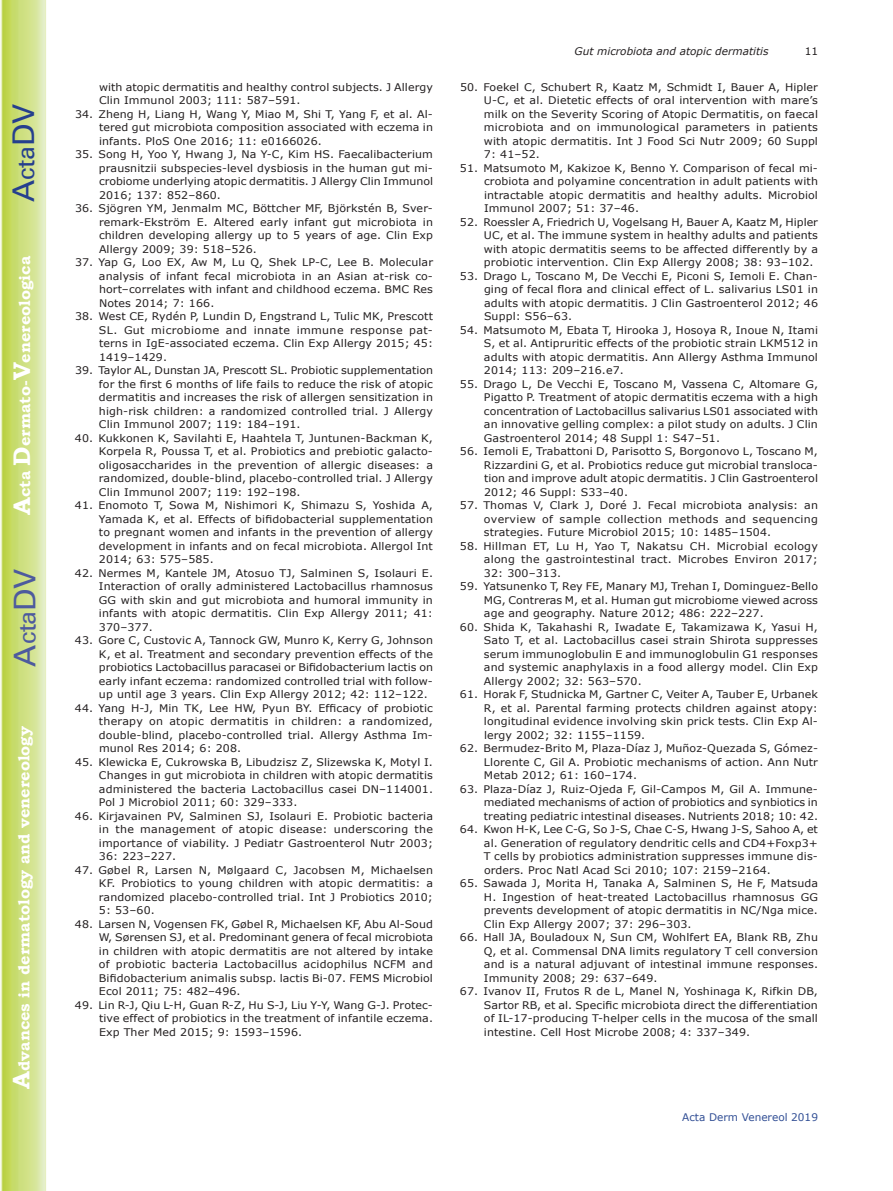
<style>
.page{position:relative;width:893px;height:1191px;background:#fff}
.page>*{position:absolute;margin:0;border:0;box-sizing:border-box;transform-origin:0 0}
.t1{font:30px "Univers";color:#4d5a9e}
.t2{font:30px "Univers";color:#253f8e}
.t3{font:700 15.75px "Bookman Old Style";color:#fff}
.t4{font:10.5px/13.5px "Verdana";letter-spacing:.01em;color:#231f20;text-align:justify;scale:1.05 1}
.t5{font:italic 10.5px "Verdana";color:#231f20}
.t6{font:10.5px "Verdana";color:#324f95}
.t7{font:10.5px "Verdana";letter-spacing:.01em;color:#231f20}
.s1{font-size:24px}
</style>
<div class="page">
<svg style="left:1px;top:0;width:45px;height:1191px;background:#cfe084"></svg>
<h1 class="t2" style="left:6px;top:202px;width:100px;rotate:-90deg">A<span class="s1">cta</span>DV</h1>
<h2 class="t3" style="left:15px;top:515px;width:260px;rotate:-90deg"><span class="s1">A</span>cta <span class="s1">D</span>ermato-<span class="s1">V</span>enereologica</h2>
<h1 class="t1" style="left:7px;top:666px;width:100px;rotate:-90deg">A<span class="s1">cta</span>DV</h1>
<h2 class="t3" style="left:15px;top:1088px;width:364px;rotate:-90deg"><span class="s1">A</span>dvances in dermatology and venereology</h2>
<p class="t4" style="left:99px;top:80px;width:320px">with atopic dermatitis and healthy control subjects. J Allergy<br>Clin Immunol 2003; 111: 587–591.</p>
<p class="t4" style="left:99px;top:107px;width:320px;text-indent:-24px">34. Zheng H, Liang H, Wang Y, Miao M, Shi T, Yang F, et al. Al&shy;tered gut microbiota composition associated with eczema in infants. PloS One 2016; 11: e0166026.</p>
<p class="t4" style="left:99px;top:147px;width:320px;text-indent:-24px">35. Song H, Yoo Y, Hwang J, Na Y-C, Kim HS. Faecalibacterium prausnitzii subspecies-level dysbiosis in the human gut mi&shy;crobiome underlying atopic dermatitis. J Allergy Clin Immunol 2016; 137: 852–860.</p>
<p class="t4" style="left:99px;top:201px;width:320px;text-indent:-24px">36. Sjögren YM, Jenmalm MC, Böttcher MF, Björkstén B, Sver&shy;remark-Ekström E. Altered early infant gut microbiota in children developing allergy up to 5 years of age. Clin Exp Allergy 2009; 39: 518–526.</p>
<p class="t4" style="left:99px;top:255px;width:320px;text-indent:-24px">37. Yap G, Loo EX, Aw M, Lu Q, Shek LP-C, Lee B. Molecular analysis of infant fecal microbiota in an Asian at-risk co&shy;hort–correlates with infant and childhood eczema. BMC Res Notes 2014; 7: 166.</p>
<p class="t4" style="left:99px;top:309px;width:320px;text-indent:-24px">38. West CE, Rydén P, Lundin D, Engstrand L, Tulic MK, Prescott SL. Gut microbiome and innate immune response pat&shy;terns in IgE-associated eczema. Clin Exp Allergy 2015; 45:<br>1419–1429.</p>
<p class="t4" style="left:99px;top:363px;width:320px;text-indent:-24px">39. Taylor AL, Dunstan JA, Prescott SL. Probiotic supplementation for the first 6 months of life fails to reduce the risk of atopic dermatitis and increases the risk of allergen sensitization in high-risk children: a randomized controlled trial. J Allergy Clin Immunol 2007; 119: 184–191.</p>
<p class="t4" style="left:99px;top:431px;width:320px;text-indent:-24px">40. Kukkonen K, Savilahti E, Haahtela T, Juntunen-Backman K, Korpela R, Poussa T, et al. Probiotics and prebiotic galacto&shy;oligosaccharides in the prevention of allergic diseases: a randomized, double-blind, placebo-controlled trial. J Allergy Clin Immunol 2007; 119: 192–198.</p>
<p class="t4" style="left:99px;top:498px;width:320px;text-indent:-24px">41. Enomoto T, Sowa M, Nishimori K, Shimazu S, Yoshida A, Yamada K, et al. Effects of bifidobacterial supplementation to pregnant women and infants in the prevention of allergy development in infants and on fecal microbiota. Allergol Int 2014; 63: 575–585.</p>
<p class="t4" style="left:99px;top:566px;width:320px;text-indent:-24px">42. Nermes M, Kantele JM, Atosuo TJ, Salminen S, Isolauri E.<br>Interaction of orally administered Lactobacillus rhamnosus GG with skin and gut microbiota and humoral immunity in infants with atopic dermatitis. Clin Exp Allergy 2011; 41:<br>370–377.</p>
<p class="t4" style="left:99px;top:633px;width:320px;text-indent:-24px">43. Gore C, Custovic A, Tannock GW, Munro K, Kerry G, Johnson K, et al. Treatment and secondary prevention effects of the probiotics Lactobacillus paracasei or Bifidobacterium lactis on early infant eczema: randomized controlled trial with follow&shy;up until age 3 years. Clin Exp Allergy 2012; 42: 112–122.</p>
<p class="t4" style="left:99px;top:701px;width:320px;text-indent:-24px">44. Yang H-J, Min TK, Lee HW, Pyun BY. Efficacy of probiotic therapy on atopic dermatitis in children: a randomized, double-blind, placebo-controlled trial. Allergy Asthma Im&shy;munol Res 2014; 6: 208.</p>
<p class="t4" style="left:99px;top:755px;width:320px;text-indent:-24px">45. Klewicka E, Cukrowska B, Libudzisz Z, Slizewska K, Motyl I.<br>Changes in gut microbiota in children with atopic dermatitis administered the bacteria Lactobacillus casei DN–114001.<br>Pol J Microbiol 2011; 60: 329–333.</p>
<p class="t4" style="left:99px;top:809px;width:320px;text-indent:-24px">46. Kirjavainen PV, Salminen SJ, Isolauri E. Probiotic bacteria in the management of atopic disease: underscoring the importance of viability. J Pediatr Gastroenterol Nutr 2003; 36: 223–227.</p>
<p class="t4" style="left:99px;top:863px;width:320px;text-indent:-24px">47. Gøbel R, Larsen N, Mølgaard C, Jacobsen M, Michaelsen KF. Probiotics to young children with atopic dermatitis: a randomized placebo-controlled trial. Int J Probiotics 2010; 5: 53–60.</p>
<p class="t4" style="left:99px;top:917px;width:320px;text-indent:-24px">48. Larsen N, Vogensen FK, Gøbel R, Michaelsen KF, Abu Al-Soud W, Sørensen SJ, et al. Predominant genera of fecal microbiota in children with atopic dermatitis are not altered by intake of probiotic bacteria Lactobacillus acidophilus NCFM and Bifidobacterium animalis subsp. lactis Bi-07. FEMS Microbiol Ecol 2011; 75: 482–496.</p>
<p class="t4" style="left:99px;top:998px;width:320px;text-indent:-24px">49. Lin R-J, Qiu L-H, Guan R-Z, Hu S-J, Liu Y-Y, Wang G-J. Protec&shy;tive effect of probiotics in the treatment of infantile eczema.<br>Exp Ther Med 2015; 9: 1593–1596.</p>
<p class="t5" style="left:575px;top:44px;width:195px">Gut microbiota and atopic dermatitis</p>
<p class="t7" style="left:805px;top:44px;width:15px">11</p>
<p class="t4" style="left:484px;top:80px;width:320px;text-indent:-24px">50. Foekel C, Schubert R, Kaatz M, Schmidt I, Bauer A, Hipler U-C, et al. Dietetic effects of oral intervention with mare’s milk on the Severity Scoring of Atopic Dermatitis, on faecal microbiota and on immunological parameters in patients with atopic dermatitis. Int J Food Sci Nutr 2009; 60 Suppl 7: 41–52.</p>
<p class="t4" style="left:484px;top:161px;width:320px;text-indent:-24px">51. Matsumoto M, Kakizoe K, Benno Y. Comparison of fecal mi&shy;crobiota and polyamine concentration in adult patients with intractable atopic dermatitis and healthy adults. Microbiol Immunol 2007; 51: 37–46.</p>
<p class="t4" style="left:484px;top:215px;width:320px;text-indent:-24px">52. Roessler A, Friedrich U, Vogelsang H, Bauer A, Kaatz M, Hipler UC, et al. The immune system in healthy adults and patients with atopic dermatitis seems to be affected differently by a probiotic intervention. Clin Exp Allergy 2008; 38: 93–102.</p>
<p class="t4" style="left:484px;top:269px;width:320px;text-indent:-24px">53. Drago L, Toscano M, De Vecchi E, Piconi S, Iemoli E. Chan&shy;ging of fecal flora and clinical effect of L. salivarius LS01 in adults with atopic dermatitis. J Clin Gastroenterol 2012; 46<br>Suppl: S56–63.</p>
<p class="t4" style="left:484px;top:323px;width:320px;text-indent:-24px">54. Matsumoto M, Ebata T, Hirooka J, Hosoya R, Inoue N, Itami S, et al. Antipruritic effects of the probiotic strain LKM512 in adults with atopic dermatitis. Ann Allergy Asthma Immunol 2014; 113: 209–216.e7.</p>
<p class="t4" style="left:484px;top:377px;width:320px;text-indent:-24px">55. Drago L, De Vecchi E, Toscano M, Vassena C, Altomare G, Pigatto P. Treatment of atopic dermatitis eczema with a high concentration of Lactobacillus salivarius LS01 associated with an innovative gelling complex: a pilot study on adults. J Clin Gastroenterol 2014; 48 Suppl 1: S47–51.</p>
<p class="t4" style="left:484px;top:444px;width:320px;text-indent:-24px">56. Iemoli E, Trabattoni D, Parisotto S, Borgonovo L, Toscano M, Rizzardini G, et al. Probiotics reduce gut microbial transloca&shy;tion and improve adult atopic dermatitis. J Clin Gastroenterol 2012; 46 Suppl: S33–40.</p>
<p class="t4" style="left:484px;top:498px;width:320px;text-indent:-24px">57. Thomas V, Clark J, Doré J. Fecal microbiota analysis: an overview of sample collection methods and sequencing strategies. Future Microbiol 2015; 10: 1485–1504.</p>
<p class="t4" style="left:484px;top:539px;width:320px;text-indent:-24px">58. Hillman ET, Lu H, Yao T, Nakatsu CH. Microbial ecology along the gastrointestinal tract. Microbes Environ 2017; 32: 300–313.</p>
<p class="t4" style="left:484px;top:579px;width:320px;text-indent:-24px">59. Yatsunenko T, Rey FE, Manary MJ, Trehan I, Dominguez-Bello MG, Contreras M, et al. Human gut microbiome viewed across age and geography. Nature 2012; 486: 222–227.</p>
<p class="t4" style="left:484px;top:620px;width:320px;text-indent:-24px">60. Shida K, Takahashi R, Iwadate E, Takamizawa K, Yasui H, Sato T, et al. Lactobacillus casei strain Shirota suppresses serum immunoglobulin E and immunoglobulin G1 responses and systemic anaphylaxis in a food allergy model. Clin Exp Allergy 2002; 32: 563–570.</p>
<p class="t4" style="left:484px;top:687px;width:320px;text-indent:-24px">61. Horak F, Studnicka M, Gartner C, Veiter A, Tauber E, Urbanek R, et al. Parental farming protects children against atopy: longitudinal evidence involving skin prick tests. Clin Exp Al&shy;lergy 2002; 32: 1155–1159.</p>
<p class="t4" style="left:484px;top:741px;width:320px;text-indent:-24px">62. Bermudez-Brito M, Plaza-Díaz J, Muñoz-Quezada S, Gómez-Llorente C, Gil A. Probiotic mechanisms of action. Ann Nutr Metab 2012; 61: 160–174.</p>
<p class="t4" style="left:484px;top:782px;width:320px;text-indent:-24px">63. Plaza-Díaz J, Ruiz-Ojeda F, Gil-Campos M, Gil A. Immune&shy;mediated mechanisms of action of probiotics and synbiotics in treating pediatric intestinal diseases. Nutrients 2018; 10: 42.</p>
<p class="t4" style="left:484px;top:822px;width:320px;text-indent:-24px">64. Kwon H-K, Lee C-G, So J-S, Chae C-S, Hwang J-S, Sahoo A, et al. Generation of regulatory dendritic cells and CD4+Foxp3+ T cells by probiotics administration suppresses immune dis&shy;orders. Proc Natl Acad Sci 2010; 107: 2159–2164.</p>
<p class="t4" style="left:484px;top:876px;width:320px;text-indent:-24px">65. Sawada J, Morita H, Tanaka A, Salminen S, He F, Matsuda H. Ingestion of heat-treated Lactobacillus rhamnosus GG prevents development of atopic dermatitis in NC/Nga mice.<br>Clin Exp Allergy 2007; 37: 296–303.</p>
<p class="t4" style="left:484px;top:930px;width:320px;text-indent:-24px">66. Hall JA, Bouladoux N, Sun CM, Wohlfert EA, Blank RB, Zhu Q, et al. Commensal DNA limits regulatory T cell conversion and is a natural adjuvant of intestinal immune responses.<br>Immunity 2008; 29: 637–649.</p>
<p class="t4" style="left:484px;top:984px;width:320px;text-indent:-24px">67. Ivanov II, Frutos R de L, Manel N, Yoshinaga K, Rifkin DB, Sartor RB, et al. Specific microbiota direct the differentiation of IL-17-producing T-helper cells in the mucosa of the small intestine. Cell Host Microbe 2008; 4: 337–349.</p>
<p class="t6" style="left:682px;top:1109px;width:137px">Acta Derm Venereol 2019</p>
</div>
